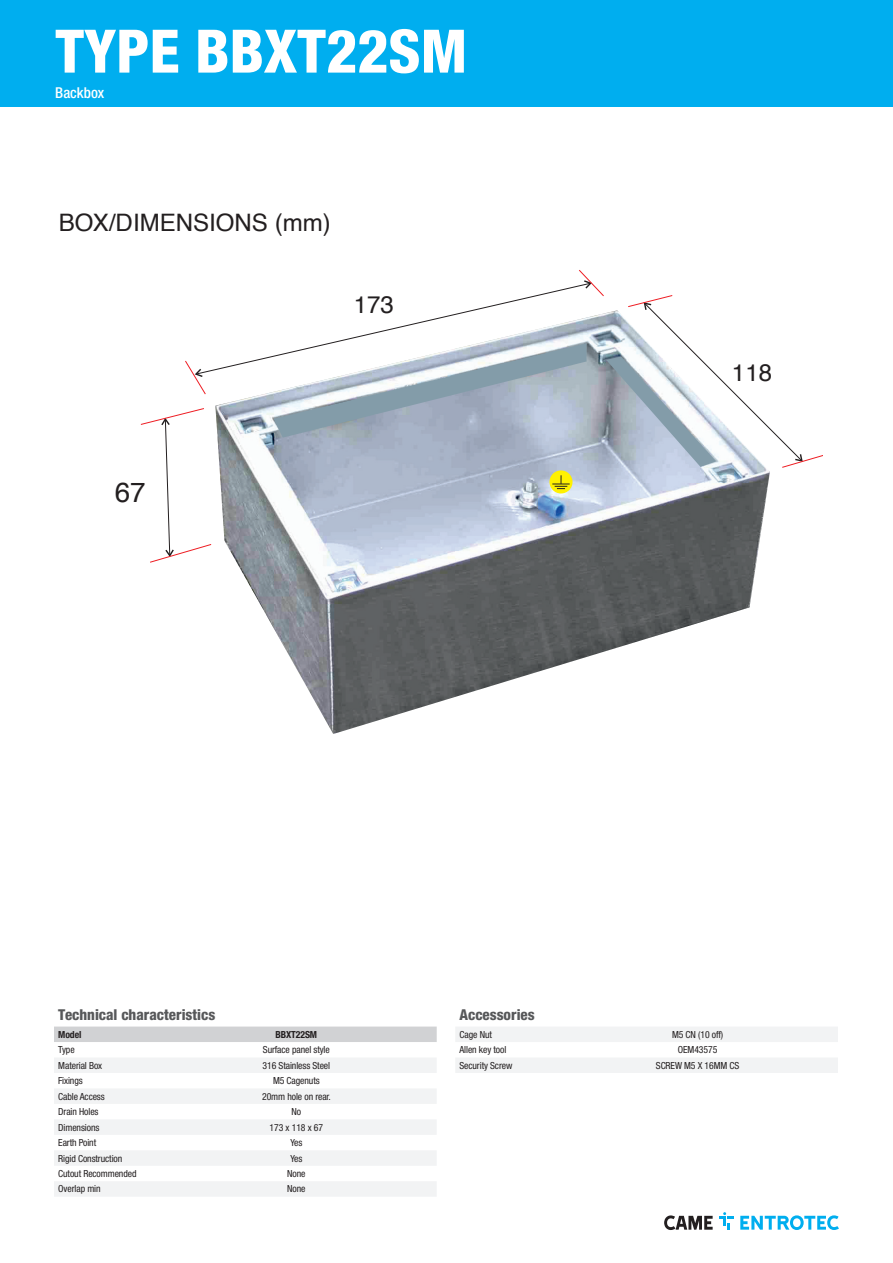
<style>
.page{position:relative;width:893px;height:1263px;background:#fff}
.page>*{position:absolute;margin:0;border:0;box-sizing:border-box;transform-origin:0 0}
.Name{font:800 condensed 60px "Helvetica Neue LTW1 G";color:#fff}
.t1{font:27.6px "Helvetica";color:#231f20}
.t2{font:24px "Helvetica";color:#231f20}
.t3{font:800 condensed 15px "Helvetica Neue LTW1 G";color:#57585a}
.Max_Performance{font:500 condensed 15px "Helvetica Neue LTW1 G";color:#fff}
.t4{font:10.65px "Helvetica";color:#222021}
.Data{font:condensed 9.75px "Helvetica Neue LTW1 G";letter-spacing:-.01em;color:#231f20}
.Data-2{font:700 condensed 9.75px "Helvetica Neue LTW1 G";letter-spacing:-.01em;color:#231f20}
</style>
<div class="page">
<img style="left:237px;top:563px;width:520px;height:171px">
<svg style="left:140px;top:270px;width:682px;height:293px"></svg>
<svg style="left:664px;top:1215px;width:49px;height:15px"></svg>
<svg style="left:719px;top:1212px;width:14px;height:18px"></svg>
<svg style="left:740px;top:1215px;width:99px;height:15px"></svg>
<div style="left:0;top:0;width:893px;height:106px;background:#00aeef"></div>
<div style="left:54px;top:1026px;width:383px;height:16px;background:#d1d2d4"></div>
<svg style="left:54px;top:1058px;width:382px;height:138px;fill:#f2f3f4"></svg>
<svg style="left:456px;top:1027px;width:382px;height:46px"></svg>
<p class="Name" style="left:55px;top:15px;width:413px">TYPE BBXT22SM</p>
<p class="Max_Performance" style="left:55px;top:83px;width:50px">Backbox</p>
<p class="t2" style="left:59px;top:204px;width:273px">BOX/DIMENSIONS (mm)</p>
<p class="t2" style="left:354px;top:286px;width:42px">173</p>
<p class="t1" style="left:115px;top:471px;width:32px">67</p>
<p class="t2" style="left:732px;top:354px;width:42px">118</p>
<p class="t3" style="left:58px;top:1006px;width:159px">Technical characteristics</p>
<p class="Data-2" style="left:58px;top:1028px;width:25px">Model</p>
<p class="Data-2" style="left:276px;top:1028px;width:43px">BBXT22SM</p>
<p class="Data" style="left:58px;top:1044px;width:18px">Type</p>
<p class="Data" style="left:263px;top:1044px;width:68px">Surface panel style</p>
<p class="Data" style="left:58px;top:1059px;width:45px">Material Box</p>
<p class="Data" style="left:263px;top:1059px;width:69px">316 Stainless Steel</p>
<p class="Data" style="left:58px;top:1075px;width:26px">Fixings</p>
<p class="Data" style="left:273px;top:1075px;width:48px">M5 Cagenuts</p>
<p class="Data" style="left:58px;top:1090px;width:48px">Cable Access</p>
<p class="Data" style="left:262px;top:1090px;width:70px">20mm hole on rear.</p>
<p class="Data" style="left:58px;top:1106px;width:42px">Drain Holes</p>
<p class="Data" style="left:292px;top:1106px;width:11px">No</p>
<p class="Data" style="left:58px;top:1121px;width:43px">Dimensions</p>
<p class="Data" style="left:270px;top:1121px;width:55px">173 x 118 x 67</p>
<p class="Data" style="left:58px;top:1137px;width:40px">Earth Point</p>
<p class="Data" style="left:290px;top:1137px;width:13px">Yes</p>
<p class="Data" style="left:58px;top:1152px;width:66px">Rigid Construction</p>
<p class="Data" style="left:290px;top:1152px;width:13px">Yes</p>
<p class="Data" style="left:58px;top:1168px;width:80px">Cutout Recommended</p>
<p class="Data" style="left:287px;top:1168px;width:20px">None</p>
<p class="Data" style="left:58px;top:1183px;width:44px">Overlap min</p>
<p class="Data" style="left:287px;top:1183px;width:20px">None</p>
<p class="t4" style="left:105px;top:1013px;width:88px">Rigid Construction</p>
<p class="t4" style="left:251px;top:1046px;width:27px">None</p>
<p class="t3" style="left:459px;top:1006px;width:77px">Accessories</p>
<p class="Data" style="left:459px;top:1028px;width:34px">Cage Nut</p>
<p class="Data" style="left:672px;top:1028px;width:53px">M5 CN (10 off)</p>
<p class="Data" style="left:459px;top:1044px;width:48px">Allen key tool</p>
<p class="Data" style="left:678px;top:1044px;width:41px">OEM43575</p>
<p class="Data" style="left:459px;top:1059px;width:54px">Security Screw</p>
<p class="Data" style="left:656px;top:1059px;width:85px">SCREW M5 X 16MM CS</p>
</div>
